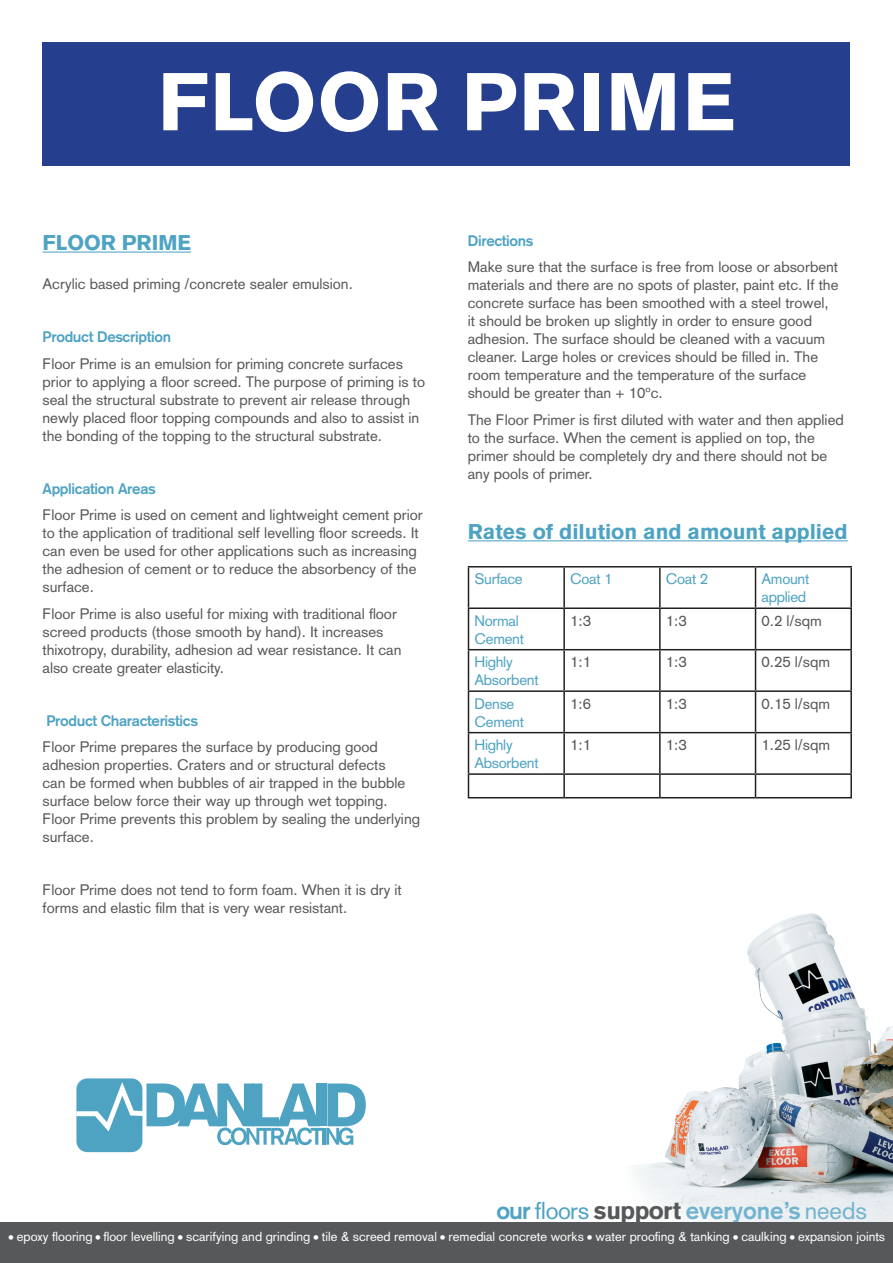
<style>
.page{position:relative;width:893px;height:1263px;background:#fff}
.page>*{position:absolute;margin:0;border:0;box-sizing:border-box;transform-origin:0 0}
.major_heading{font:700 81px "Akzidenz Grotesk BQ";letter-spacing:.02em;color:#fff}
.t1{font:700 24px "Akzidenz Grotesk";color:#72b3cf}
.Semi_Major_Heading{font:900 21px "Akzidenz Grotesk";color:#4ea3c3}
.Paragraph_Style_1{font:15px/18px "Akzidenz Grotesk";color:#57585a}
.Sub-Sub_heading{font:15px/18px "Akzidenz Grotesk";letter-spacing:-.02em;color:#4ea3c3}
.sub_head{font:700 15px "Akzidenz Grotesk";letter-spacing:-.02em;color:#4ea3c3}
.sub_head-2{font:15px "Akzidenz Grotesk";color:#57585a}
.t2{font:12.9px "Akzidenz Grotesk";color:#fff}
.s1{color:#4ea3c3}
.s2{font-weight:400;color:#4ea3c3}
.s3{font-weight:900;color:#57585a}
.s4{font-weight:400}
</style>
<div class="page">
<img style="left:633px;top:913px;width:260px;height:309px">
<div style="left:76px;top:1078px;width:66px;height:74px;background:#4ea3c3;border-radius:11px"></div>
<svg style="left:76px;top:1082px;width:290px;height:63px"></svg>
<div style="left:0;top:1222px;width:893px;height:41px;background:#57585a"></div>
<div style="left:43px;top:43px;width:807px;height:123px;background:#253f8e"></div>
<hr style="left:43px;top:252px;width:148px;height:1px;background:#4ea3c3">
<hr style="left:468px;top:540px;width:380px;height:1px;background:#4ea3c3">
<hr style="left:468px;top:566px;width:96px;height:1px;background:#231f20">
<hr style="left:468px;top:567px;width:1px;height:40px;background:#231f20">
<hr style="left:564px;top:566px;width:96px;height:1px;background:#231f20">
<hr style="left:563px;top:567px;width:2px;height:40px;background:#231f20">
<hr style="left:660px;top:566px;width:95px;height:1px;background:#231f20">
<hr style="left:659px;top:567px;width:2px;height:40px;background:#231f20">
<hr style="left:755px;top:566px;width:97px;height:1px;background:#231f20">
<hr style="left:755px;top:567px;width:1px;height:40px;background:#231f20">
<hr style="left:850px;top:567px;width:2px;height:40px;background:#231f20">
<hr style="left:468px;top:607px;width:96px;height:2px;background:#231f20">
<hr style="left:468px;top:609px;width:1px;height:40px;background:#231f20">
<hr style="left:564px;top:607px;width:96px;height:2px;background:#231f20">
<hr style="left:563px;top:609px;width:2px;height:40px;background:#231f20">
<hr style="left:660px;top:607px;width:95px;height:2px;background:#231f20">
<hr style="left:659px;top:609px;width:2px;height:40px;background:#231f20">
<hr style="left:755px;top:607px;width:97px;height:2px;background:#231f20">
<hr style="left:755px;top:609px;width:1px;height:40px;background:#231f20">
<hr style="left:850px;top:609px;width:2px;height:40px;background:#231f20">
<hr style="left:468px;top:649px;width:96px;height:1px;background:#231f20">
<hr style="left:468px;top:650px;width:1px;height:40px;background:#231f20">
<hr style="left:564px;top:649px;width:96px;height:1px;background:#231f20">
<hr style="left:563px;top:650px;width:2px;height:40px;background:#231f20">
<hr style="left:660px;top:649px;width:95px;height:1px;background:#231f20">
<hr style="left:659px;top:650px;width:2px;height:40px;background:#231f20">
<hr style="left:755px;top:649px;width:97px;height:1px;background:#231f20">
<hr style="left:755px;top:650px;width:1px;height:40px;background:#231f20">
<hr style="left:850px;top:650px;width:2px;height:40px;background:#231f20">
<hr style="left:468px;top:690px;width:96px;height:2px;background:#231f20">
<hr style="left:468px;top:692px;width:1px;height:40px;background:#231f20">
<hr style="left:564px;top:690px;width:96px;height:2px;background:#231f20">
<hr style="left:563px;top:692px;width:2px;height:40px;background:#231f20">
<hr style="left:660px;top:690px;width:95px;height:2px;background:#231f20">
<hr style="left:659px;top:692px;width:2px;height:40px;background:#231f20">
<hr style="left:755px;top:690px;width:97px;height:2px;background:#231f20">
<hr style="left:755px;top:692px;width:1px;height:40px;background:#231f20">
<hr style="left:850px;top:692px;width:2px;height:40px;background:#231f20">
<hr style="left:468px;top:732px;width:96px;height:1px;background:#231f20">
<hr style="left:468px;top:733px;width:1px;height:40px;background:#231f20">
<hr style="left:564px;top:732px;width:96px;height:1px;background:#231f20">
<hr style="left:563px;top:733px;width:2px;height:40px;background:#231f20">
<hr style="left:660px;top:732px;width:95px;height:1px;background:#231f20">
<hr style="left:659px;top:733px;width:2px;height:40px;background:#231f20">
<hr style="left:755px;top:732px;width:97px;height:1px;background:#231f20">
<hr style="left:755px;top:733px;width:1px;height:40px;background:#231f20">
<hr style="left:850px;top:733px;width:2px;height:40px;background:#231f20">
<hr style="left:468px;top:773px;width:96px;height:2px;background:#231f20">
<svg style="left:468px;top:775px;width:1px;height:22px"></svg>
<hr style="left:564px;top:773px;width:96px;height:2px;background:#231f20">
<hr style="left:563px;top:775px;width:2px;height:22px;background:#231f20">
<hr style="left:660px;top:773px;width:95px;height:2px;background:#231f20">
<hr style="left:659px;top:775px;width:2px;height:22px;background:#231f20">
<hr style="left:755px;top:773px;width:97px;height:2px;background:#231f20">
<svg style="left:755px;top:775px;width:1px;height:22px"></svg>
<hr style="left:850px;top:775px;width:2px;height:22px;background:#231f20">
<hr style="left:468px;top:797px;width:96px;height:1px;background:#231f20">
<hr style="left:564px;top:797px;width:96px;height:1px;background:#231f20">
<hr style="left:660px;top:797px;width:95px;height:1px;background:#231f20">
<hr style="left:755px;top:797px;width:97px;height:1px;background:#231f20">
<p class="major_heading" style="left:158px;top:55px;width:579px">FLOOR PRIME</p>
<p class="Semi_Major_Heading" style="left:43px;top:230px;width:150px">FLOOR PRIME</p>
<p class="Paragraph_Style_1" style="left:43px;top:275px;width:312px">Acrylic based priming /concrete sealer emulsion.</p>
<p class="sub_head" style="left:43px;top:328px;width:130px">Product Description</p>
<p class="Paragraph_Style_1" style="left:43px;top:354px;width:384px">Floor Prime is an emulsion for priming concrete surfaces prior to applying a floor screed. The purpose of priming is to seal the structural substrate to prevent air release through newly placed floor topping compounds and also to assist in the bonding of the topping to the structural substrate.</p>
<p class="sub_head" style="left:43px;top:480px;width:115px">Application Areas</p>
<p class="Paragraph_Style_1" style="left:43px;top:506px;width:382px">Floor Prime is used on cement and lightweight cement prior to the application of traditional self levelling floor screeds. It can even be used for other applications such as increasing the adhesion of cement or to reduce the absorbency of the surface.</p>
<p class="Paragraph_Style_1" style="left:43px;top:604px;width:360px">Floor Prime is also useful for mixing with traditional floor screed products (those smooth by hand). It increases thixotropy, durability, adhesion ad wear resistance. It can also create greater elasticity.</p>
<p class="sub_head" style="left:46px;top:712px;width:153px">Product Characteristics</p>
<p class="Paragraph_Style_1" style="left:43px;top:738px;width:379px">Floor Prime prepares the surface by producing good adhesion properties. Craters and or structural defects<br>can be formed when bubbles of air trapped in the bubble surface below force their way up through wet topping.<br>Floor Prime prevents this problem by sealing the underlying surface.</p>
<p class="Paragraph_Style_1" style="left:43px;top:881px;width:361px">Floor Prime does not tend to form foam. When it is dry it forms and elastic film that is very wear resistant.</p>
<p class="sub_head" style="left:468px;top:231px;width:67px">Directions</p>
<p class="Paragraph_Style_1" style="left:468px;top:258px;width:372px">Make sure that the surface is free from loose or absorbent materials and there are no spots of plaster, paint etc. If the concrete surface has been smoothed with a steel trowel, it should be broken up slightly in order to ensure good adhesion. The surface should be cleaned with a vacuum cleaner. Large holes or crevices should be filled in. The room temperature and the temperature of the surface should be greater than + 10ºc.</p>
<p class="Paragraph_Style_1" style="left:468px;top:410px;width:378px">The Floor Primer is first diluted with water and then applied to the surface. When the cement is applied on top, the primer should be completely dry and there should not be any pools of primer.</p>
<p class="Semi_Major_Heading" style="left:468px;top:519px;width:382px">Rates of dilution and amount applied</p>
<p class="Sub-Sub_heading" style="left:474px;top:570px;width:50px">Surface</p>
<p class="Sub-Sub_heading" style="left:570px;top:570px;width:44px">Coat 1</p>
<p class="Sub-Sub_heading" style="left:666px;top:570px;width:44px">Coat 2</p>
<p class="Sub-Sub_heading" style="left:761px;top:570px;width:49px">Amount applied</p>
<p class="Sub-Sub_heading" style="left:474px;top:611px;width:51px">Normal<br>Cement</p>
<p class="sub_head-2" style="left:570px;top:612px;width:22px">1:3</p>
<p class="sub_head-2" style="left:666px;top:612px;width:22px">1:3</p>
<p class="sub_head-2" style="left:761px;top:612px;width:62px">0.2 l/sqm</p>
<p class="Sub-Sub_heading" style="left:474px;top:653px;width:65px">Highly<br>Absorbent</p>
<p class="sub_head-2" style="left:570px;top:653px;width:22px">1:1</p>
<p class="sub_head-2" style="left:666px;top:653px;width:22px">1:3</p>
<p class="sub_head-2" style="left:761px;top:653px;width:70px">0.25 l/sqm</p>
<p class="Sub-Sub_heading" style="left:474px;top:694px;width:51px">Dense<br>Cement</p>
<p class="sub_head-2" style="left:570px;top:694px;width:22px">1:6</p>
<p class="sub_head-2" style="left:666px;top:694px;width:22px">1:3</p>
<p class="sub_head-2" style="left:761px;top:694px;width:70px">0.15 l/sqm</p>
<p class="Sub-Sub_heading" style="left:474px;top:736px;width:65px">Highly<br>Absorbent</p>
<p class="sub_head-2" style="left:570px;top:736px;width:22px">1:1</p>
<p class="sub_head-2" style="left:666px;top:736px;width:22px">1:3</p>
<p class="sub_head-2" style="left:761px;top:736px;width:70px">1.25 l/sqm</p>
<p class="t1" style="left:496px;top:1196px;width:372px"><span class="s1">our</span> <span class="s2">floors</span> <span class="s3">support</span> everyone’s <span class="s4">needs</span></p>
<p class="t2" style="left:8px;top:1229px;width:879px">• epoxy flooring • floor levelling • scarifying and grinding • tile &amp; screed removal • remedial concrete works • water proofing &amp; tanking • caulking • expansion joints</p>
</div>
